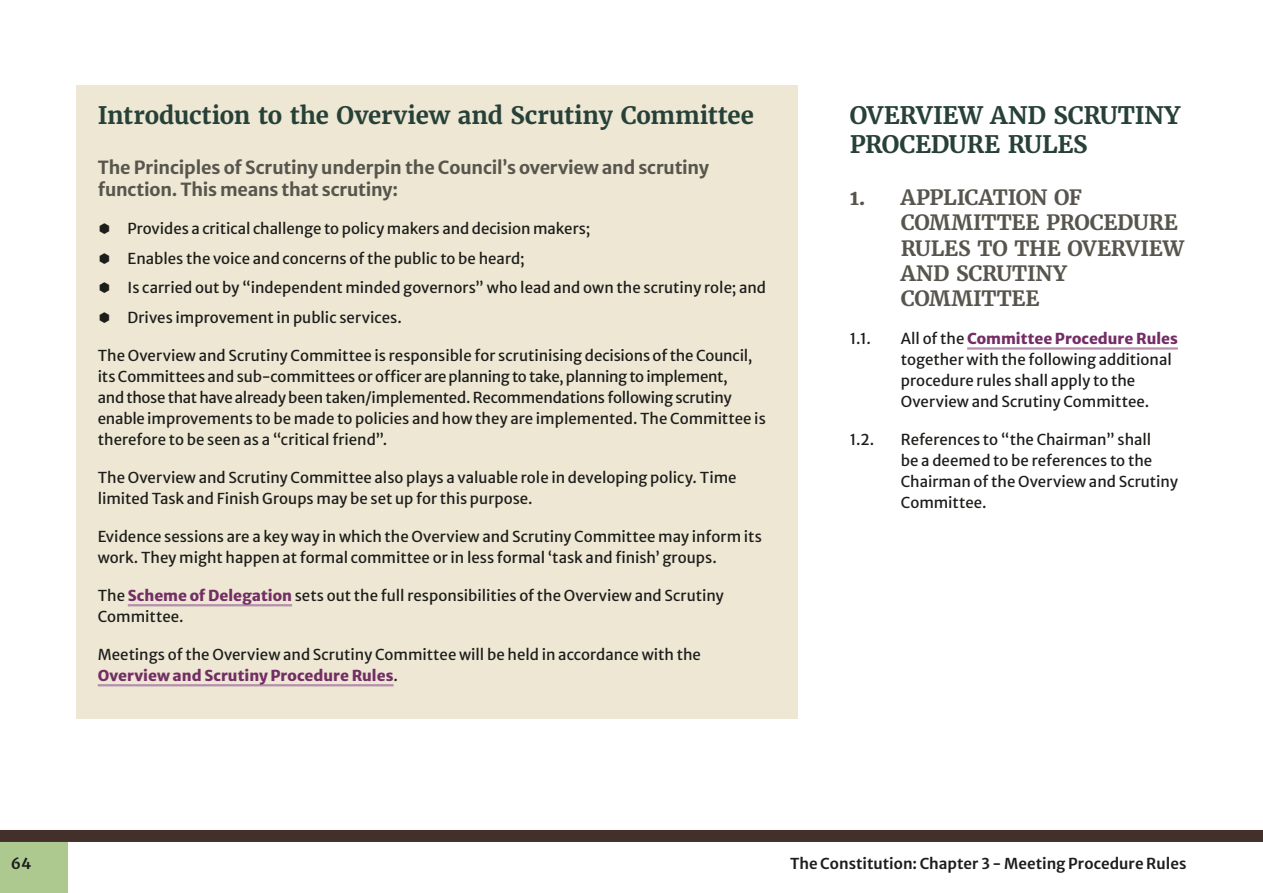
<style>
.page{position:relative;width:1263px;height:893px;background:#fff}
.page>*{position:absolute;margin:0;border:0;box-sizing:border-box;transform-origin:0 0}
.t1{font:700 24px/28.8px "Merriweather";letter-spacing:-.01em;color:#274138}
.H3_numbered{font:700 21px/25.2px "Merriweather";letter-spacing:-.01em;color:#57554d}
.Leader{font:700 18px/22.5px "Merriweather Sans";letter-spacing:-.015em;color:#57554d}
.t2{font:15px/21px "Merriweather Sans";color:#1d1d1b}
.t3{font:600 15px "Merriweather Sans";color:#1d1d1b}
.s1{font-weight:800;color:#742e66}
</style>
<div class="page">
<div style="left:0;top:830px;width:1263px;height:12px;background:#43302b"></div>
<div style="left:0;top:842px;width:68px;height:51px;background:#adc98f"></div>
<div style="left:77px;top:85px;width:721px;height:634px;background:#ede7d3"></div>
<hr style="left:128px;top:604px;width:164px;height:2px;background:#b38fab">
<hr style="left:98px;top:684px;width:296px;height:2px;background:#b38fab">
<hr style="left:967px;top:347px;width:211px;height:3px;background:#b38fab">
<h2 class="t1" style="left:98px;top:101px;width:657px">Introduction to the Overview and Scrutiny Committee</h2>
<p class="Leader" style="left:98px;top:154px;width:613px">The Principles of Scrutiny underpin the Council’s overview and scrutiny function. This means that scrutiny:</p>
<p class="t2" style="left:128px;top:217px;width:464px">Provides a critical challenge to policy makers and decision makers;</p>
<p class="t2" style="left:128px;top:246px;width:398px">Enables the voice and concerns of the public to be heard;</p>
<p class="t2" style="left:128px;top:276px;width:640px">Is carried out by “independent minded governors” who lead and own the scrutiny role; and</p>
<p class="t2" style="left:128px;top:305px;width:276px">Drives improvement in public services.</p>
<p class="t2" style="left:98px;top:343px;width:670px">The Overview and Scrutiny Committee is responsible for scrutinising decisions of the Council, its Committees and sub-committees or officer are planning to take, planning to implement,<br>and those that have already been taken/implemented. Recommendations following scrutiny enable improvements to be made to policies and how they are implemented. The Committee is therefore to be seen as a “critical friend”.</p>
<p class="t2" style="left:98px;top:465px;width:640px">The Overview and Scrutiny Committee also plays a valuable role in developing policy. Time limited Task and Finish Groups may be set up for this purpose.</p>
<p class="t2" style="left:98px;top:524px;width:666px">Evidence sessions are a key way in which the Overview and Scrutiny Committee may inform its work. They might happen at formal committee or in less formal ‘task and finish’ groups.</p>
<p class="t2" style="left:98px;top:583px;width:627px">The <span class="s1">Scheme of Delegation</span> sets out the full responsibilities of the Overview and Scrutiny<br>Committee.</p>
<p class="t2" style="left:98px;top:642px;width:605px">Meetings of the Overview and Scrutiny Committee will be held in accordance with the<br><span class="s1">Overview and Scrutiny Procedure Rules</span>.</p>
<h2 class="t1" style="left:850px;top:101px;width:332px">OVERVIEW AND SCRUTINY<br>PROCEDURE RULES</h2>
<h3 class="H3_numbered" style="left:901px;top:185px;width:285px;text-indent:-51px">1. APPLICATION OF<br>COMMITTEE PROCEDURE<br>RULES TO THE OVERVIEW<br>AND SCRUTINY<br>COMMITTEE</h3>
<p class="t2" style="left:850px;top:326px;width:23px">1.1.</p>
<p class="t2" style="left:901px;top:326px;width:279px">All of the <span class="s1">Committee Procedure Rules </span>together with the following additional procedure rules shall apply to the Overview and Scrutiny Committee.</p>
<p class="t2" style="left:850px;top:427px;width:26px">1.2.</p>
<p class="t2" style="left:901px;top:427px;width:279px">References to “the Chairman” shall<br>be a deemed to be references to the<br>Chairman of the Overview and Scrutiny<br>Committee.</p>
<p class="t3" style="left:11px;top:851px;width:22px">64</p>
<p class="t3" style="left:790px;top:851px;width:398px">The Constitution: Chapter 3 - Meeting Procedure Rules</p>
</div>
